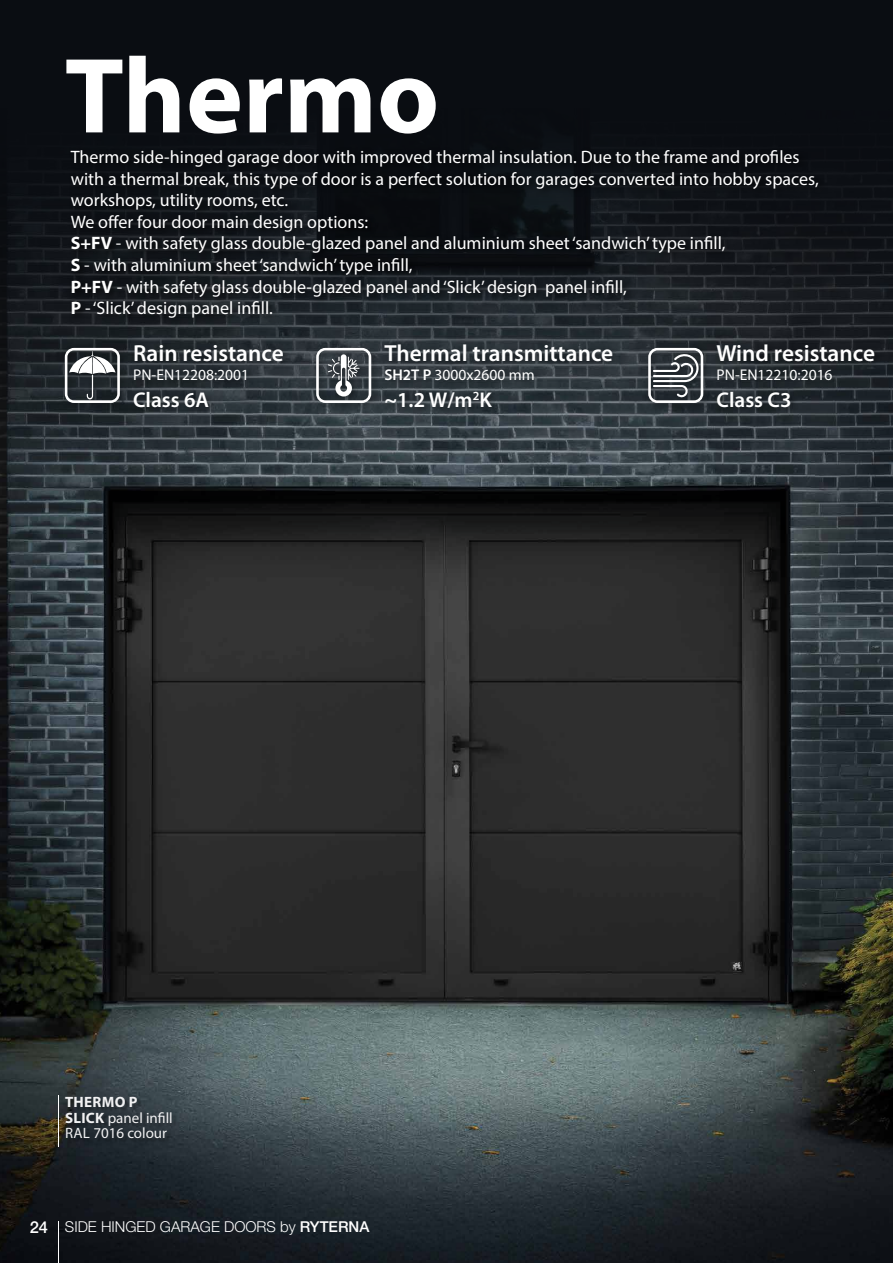
<style>
.page{position:relative;width:893px;height:1263px;background:#fff}
.page>*{position:absolute;margin:0;border:0;box-sizing:border-box;transform-origin:0 0}
.t1{font:700 108px "Myriad Pro";color:#fff}
.t2{font:600 23.25px "Myriad Pro";color:#fff}
.t3{font:600 21.3px "Myriad Pro";color:#fff}
.t4{font:18px/21.6px "Myriad Pro";color:#fff}
.t5{font:15.6px "Myriad Pro";color:#fff}
.t6{font:15px/15.8px "Myriad Pro";color:#f1f1f2}
.t7{font:300 15px "Helvetica Neue LT Pro";color:#fff}
.s1{font-weight:700}
.s2{font-weight:600}
.s3{font-weight:500;font-size:16.5px}
.s4{font-weight:500}
</style>
<div class="page">
<img style="left:0;top:610px;width:893px;height:653px">
<svg style="left:0;top:0;width:893px;height:610px;background:#1d2125"></svg>
<div style="left:67px;top:146px;width:761px;height:182px;background:#000;opacity:.9"></div>
<div style="left:644px;top:340px;width:238px;height:75px;background:#000;opacity:.4"></div>
<svg style="left:648px;top:348px;width:55px;height:55px"></svg>
<div style="left:312px;top:340px;width:308px;height:76px;background:#000;opacity:.4"></div>
<svg style="left:316px;top:348px;width:55px;height:55px"></svg>
<div style="left:60px;top:341px;width:231px;height:74px;background:#000;opacity:.4"></div>
<svg style="left:65px;top:348px;width:55px;height:55px"></svg>
<hr style="left:58px;top:1096px;width:1px;height:51px;background:#fff">
<div style="left:66px;top:1098px;width:110px;height:45px;background:#000;opacity:.3"></div>
<hr style="left:58px;top:1221px;width:1px;height:42px;background:#fff">
<h1 class="t1" style="left:65px;top:26px;width:376px">Thermo</h1>
<p class="t4" style="left:71px;top:146px;width:750px">Thermo side-hinged garage door with improved thermal insulation. Due to the frame and profiles with a thermal break, this type of door is a perfect solution for garages converted into hobby spaces, workshops, utility rooms, etc.<br>We offer four door main design options:<br><span class="s1">S+FV</span> - with safety glass double-glazed panel and aluminium sheet ‘sandwich’ type infill,<br><span class="s1">S</span> - with aluminium sheet ‘sandwich’ type infill,<br><span class="s1">P+FV</span> - with safety glass double-glazed panel and ‘Slick’ design panel infill,<br><span class="s1">P</span> - ‘Slick’ design panel infill.</p>
<p class="t2" style="left:716px;top:338px;width:160px">Wind resistance</p>
<p class="t5" style="left:716px;top:365px;width:118px">PN-EN12210:2016</p>
<p class="t3" style="left:716px;top:387px;width:77px">Class C3</p>
<p class="t2" style="left:384px;top:338px;width:230px">Thermal transmittance</p>
<p class="t5" style="left:384px;top:365px;width:152px"><span class="s2">SH2T P</span> 3000x2600 mm</p>
<p class="t3" style="left:384px;top:387px;width:109px">~1.2 W/m<sup>2</sup>K</p>
<p class="t2" style="left:133px;top:338px;width:152px">Rain resistance</p>
<p class="t5" style="left:133px;top:365px;width:118px">PN-EN12208:2001</p>
<p class="t3" style="left:133px;top:387px;width:78px">Class 6A</p>
<p class="t6" style="left:65px;top:1094px;width:109px"><span class="s1">THERMO P<br>SLICK</span> panel infill<br>RAL 7016 colour</p>
<p class="t7" style="left:30px;top:1217px;width:341px"><span class="s3">24</span> SIDE HINGED GARAGE DOORS by <span class="s4">RYTERNA</span></p>
</div>
